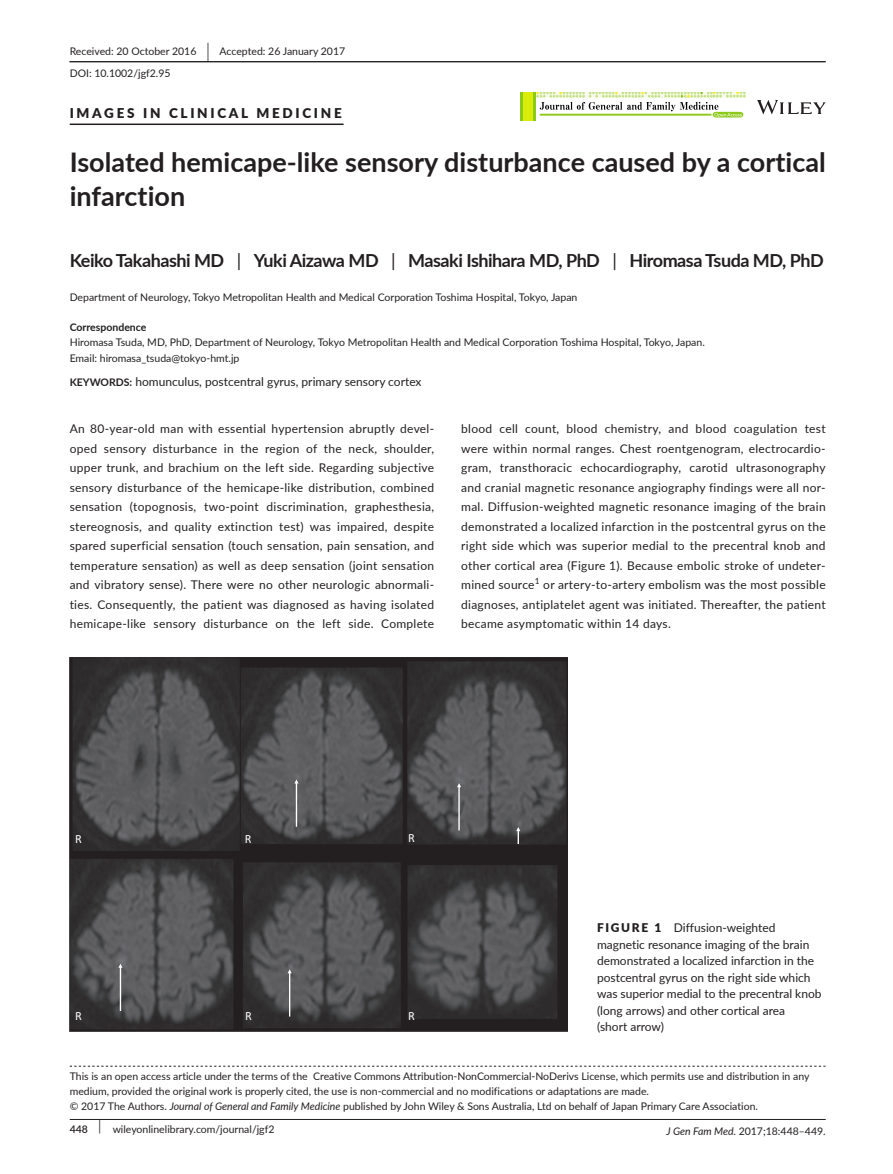
<style>
.page{position:relative;width:893px;height:1174px;background:#fff}
.page>*{position:absolute;margin:0;border:0;box-sizing:border-box;transform-origin:0 0}
.t1{font:700 27px/34.5px "Lato";color:#231f20}
.t2{font:700 18px "Lato";letter-spacing:-.025em;color:#231f20}
.t3{font:900 13.5px "Lato";letter-spacing:.2em;color:#231f20}
.t4{font:12.45px "Calibri";color:#fff}
.t5{font:12px/19.5px "Lato";color:#231f20;text-align:justify}
.t6{font:10.5px/15px "Lato";color:#231f20}
.t7{font:700 10.5px "Lato";color:#231f20}
.t8{font:8.4px "Lato";color:#231f20}
.s1{font-size:19.65px}
.s2{font-weight:400}
.s3{font-weight:700;font-size:10.5px}
.s4{font-weight:900}
.s5{font-style:italic}
.s6{font-weight:600}
</style>
<div class="page">
<hr style="left:70px;top:1119px;width:756px;height:1px;background:#231f20">
<svg style="left:757px;top:100px;width:69px;height:14px"></svg>
<svg style="left:540px;top:102px;width:203px;height:15px"></svg>
<img style="left:536px;top:93px;width:209px;height:5px">
<div style="left:520px;top:93px;width:16px;height:28px;background:#8cc919"></div>
<div style="left:523px;top:93px;width:10px;height:28px;background:#d9ed09"></div>
<hr style="left:69px;top:61px;width:756px;height:1px;background:#231f20">
<hr style="left:70px;top:61px;width:756px;height:1px;background:#231f20">
<hr style="left:70px;top:123px;width:274px;height:2px;background:#231f20">
<svg style="left:70px;top:1065px;width:756px;height:1px"></svg>
<img style="left:70px;top:657px;width:498px;height:374px">
<hr style="left:296px;top:783px;width:1px;height:43px;background:#fff">
<svg style="left:294px;top:779px;width:5px;height:4px"></svg>
<hr style="left:120px;top:967px;width:1px;height:44px;background:#fff">
<svg style="left:118px;top:963px;width:5px;height:4px"></svg>
<hr style="left:289px;top:972px;width:1px;height:44px;background:#fff">
<svg style="left:288px;top:969px;width:4px;height:4px"></svg>
<hr style="left:458px;top:786px;width:2px;height:44px;background:#fff">
<svg style="left:457px;top:783px;width:4px;height:4px"></svg>
<svg style="left:516px;top:827px;width:4px;height:17px"></svg>
<p class="t6" style="left:70px;top:40px;width:277px;line-height:21.8px">Received: 20 October 2016 <span class="s1">|</span> Accepted: 26 January 2017<br>DOI: 10.1002/jgf2.95</p>
<p class="t3" style="left:70px;top:102px;width:274px">IMAGES IN CLINICAL MEDICINE</p>
<h1 class="t1" style="left:70px;top:143px;width:757px">Isolated hemicape-like sensory disturbance caused by a cortical infarction</h1>
<h2 class="t2" style="left:70px;top:247px;width:755px">Keiko Takahashi MD <span class="s2">|</span> Yuki Aizawa MD <span class="s2">|</span> Masaki Ishihara MD, PhD <span class="s2">|</span> Hiromasa Tsuda MD, PhD</h2>
<p class="t6" style="left:70px;top:290px;width:509px">Department of Neurology, Tokyo Metropolitan Health and Medical Corporation Toshima Hospital, Tokyo, Japan</p>
<p class="t7" style="left:70px;top:320px;width:78px">Correspondence</p>
<p class="t6" style="left:70px;top:335px;width:637px">Hiromasa Tsuda, MD, PhD, Department of Neurology, Tokyo Metropolitan Health and Medical Corporation Toshima Hospital, Tokyo, Japan.<br>Email: hiromasa_tsuda@tokyo-hmt.jp</p>
<p class="t5" style="left:70px;top:371px;width:353px"><span class="s3">KEYWORDS:</span> homunculus, postcentral gyrus, primary sensory cortex</p>
<p class="t5" style="left:70px;top:418px;width:366px">An 80-year-old man with essential hypertension abruptly devel&shy;oped sensory disturbance in the region of the neck, shoulder, upper trunk, and brachium on the left side. Regarding subjective sensory disturbance of the hemicape-like distribution, combined sensation (topognosis, two-point discrimination, graphesthesia, stereognosis, and quality extinction test) was impaired, despite spared superficial sensation (touch sensation, pain sensation, and temperature sensation) as well as deep sensation (joint sensation and vibratory sense). There were no other neurologic abnormali&shy;ties. Consequently, the patient was diagnosed as having isolated hemicape-like sensory disturbance on the left side. Complete</p>
<p class="t5" style="left:461px;top:418px;width:366px">blood cell count, blood chemistry, and blood coagulation test were within normal ranges. Chest roentgenogram, electrocardio&shy;gram, transthoracic echocardiography, carotid ultrasonography and cranial magnetic resonance angiography findings were all nor&shy;mal. Diffusion-weighted magnetic resonance imaging of the brain demonstrated a localized infarction in the postcentral gyrus on the right side which was superior medial to the precentral knob and other cortical area (Figure 1). Because embolic stroke of undeter&shy;mined source</p>
<p class="t8" style="left:535px;top:574px;width:6px">1</p>
<p class="t5" style="left:461px;top:574px;width:366px;text-indent:82px">or artery-to-artery embolism was the most possible diagnoses, antiplatelet agent was initiated. Thereafter, the patient became asymptomatic within 14 days.</p>
<p class="t4" style="left:75px;top:830px;width:8px">R</p>
<p class="t4" style="left:245px;top:830px;width:8px">R</p>
<p class="t4" style="left:408px;top:830px;width:8px">R</p>
<p class="t4" style="left:75px;top:1008px;width:8px">R</p>
<p class="t4" style="left:245px;top:1008px;width:8px">R</p>
<p class="t4" style="left:408px;top:1008px;width:8px">R</p>
<p class="t5" style="left:597px;top:919px;width:226px;line-height:16.5px;text-align:left"><span class="s4">FIGURE 1</span> Diffusion-weighted magnetic resonance imaging of the brain demonstrated a localized infarction in the postcentral gyrus on the right side which was superior medial to the precentral knob (long arrows) and other cortical area<br>(short arrow)</p>
<p class="t6" style="left:70px;top:1068px;width:741px">This is an open access article under the terms of the Creative Commons Attribution-NonCommercial-NoDerivs License, which permits use and distribution in any medium, provided the original work is properly cited, the use is non-commercial and no modifications or adaptations are made.<br>© 2017 The Authors. <span class="s5">Journal of General and Family Medicine</span> published by John Wiley &amp; Sons Australia, Ltd on behalf of Japan Primary Care Association.</p>
<p class="t6" style="left:70px;top:1121px;width:206px"><span class="s6">448</span> <sup>|</sup> wileyonlinelibrary.com/journal/jgf2</p>
<p class="t6" style="left:666px;top:1123px;width:161px"><span class="s5">J Gen Fam Med.</span> 2017;18:448–449.</p>
</div>
